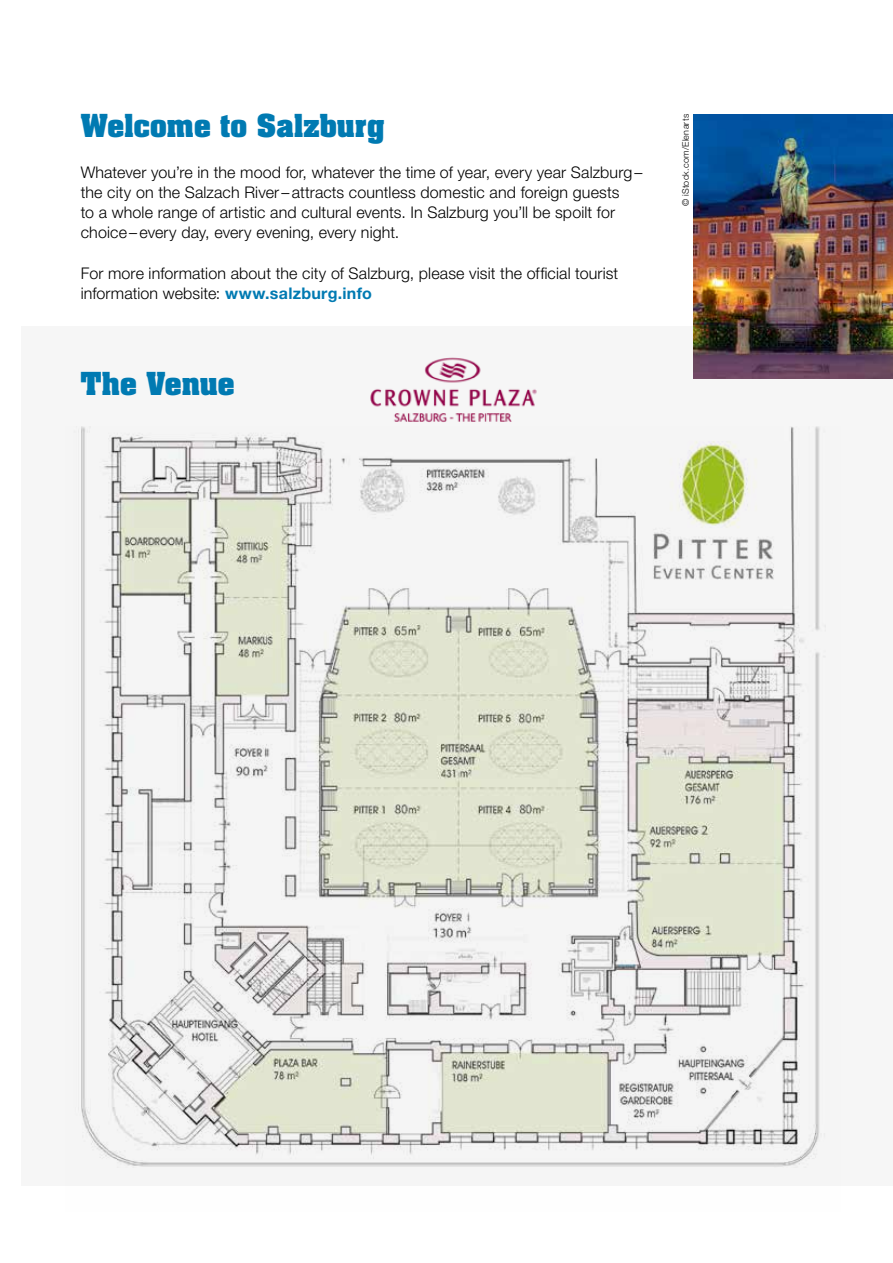
<style>
.page{position:relative;width:893px;height:1263px;background:#fff}
.page>*{position:absolute;margin:0;border:0;box-sizing:border-box;transform-origin:0 0}
.t1{font:700 27px "Aachen Std";color:#007ab2}
.t2{font:300 16.05px/20.2px "Helvetica Neue LT Pro";letter-spacing:.01em;color:#000}
.t3{font:300 9px "Helvetica Neue LT Pro";letter-spacing:.03em;color:#000}
.s1{font-weight:700;color:#007ab2}
</style>
<div class="page">
<div style="left:21px;top:326px;width:872px;height:859px;background:#f6f6f6"></div>
<img style="left:81px;top:426px;width:745px;height:741px">
<img style="left:370px;top:357px;width:167px;height:65px">
<img style="left:693px;top:114px;width:200px;height:265px">
<h1 class="t1" style="left:81px;top:106px;width:306px">Welcome to Salzburg</h1>
<p class="t2" style="left:81px;top:161px;width:563px">Whatever you’re in the mood for, whatever the time of year, every year Salzburg– the city on the Salzach River – attracts countless domestic and foreign guests<br>to a whole range of artistic and cultural events. In Salzburg you’ll be spoilt for choice – every day, every evening, every night.</p>
<p class="t2" style="left:81px;top:263px;width:539px">For more information about the city of Salzburg, please visit the official tourist information website: <span class="s1">www.salzburg.info</span></p>
<h1 class="t1" style="left:81px;top:364px;width:155px">The Venue</h1>
<p class="t3" style="left:680px;top:206px;width:94px;rotate:-90deg">© iStock.com/Elenarts</p>
</div>
